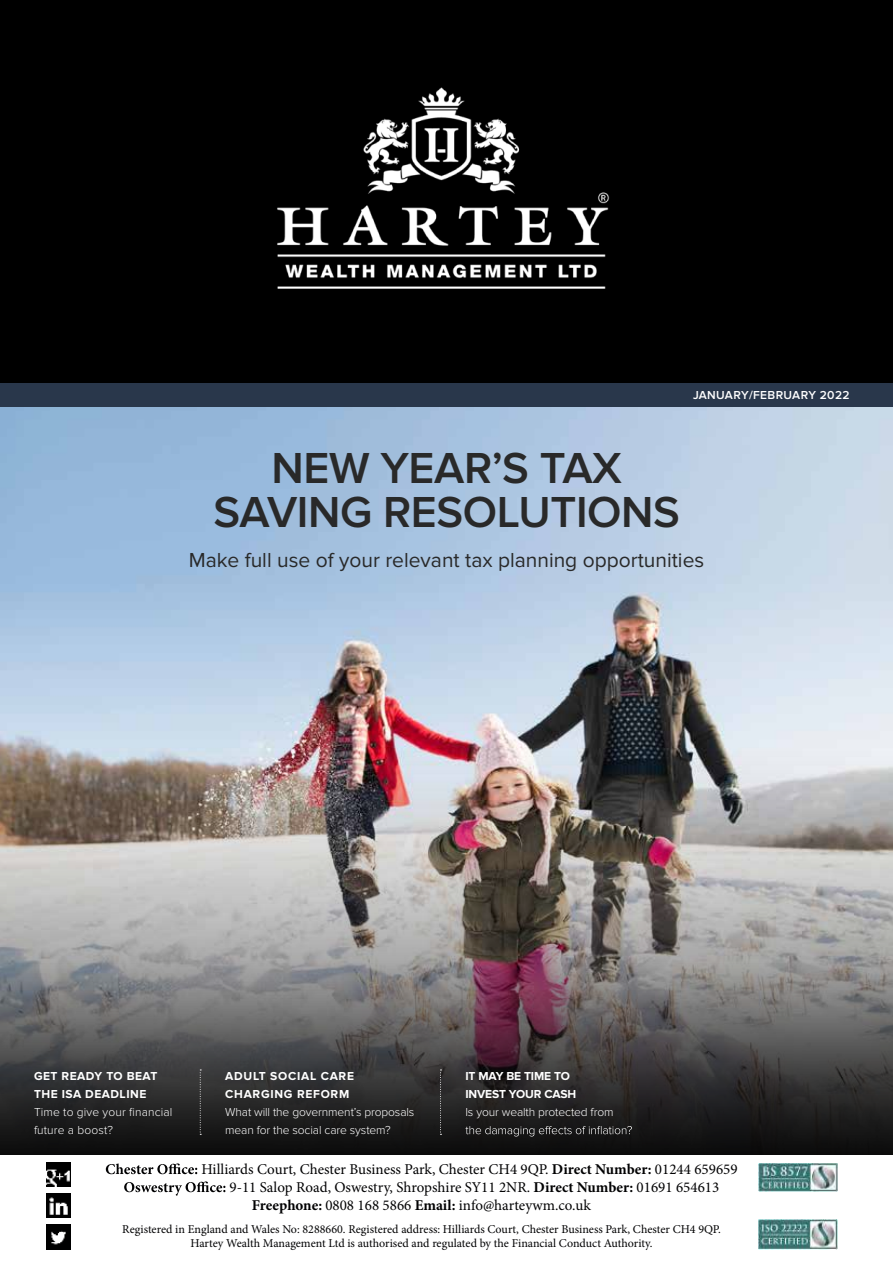
<style>
.page{position:relative;width:893px;height:1263px;background:#fff}
.page>*{position:absolute;margin:0;border:0;box-sizing:border-box;transform-origin:0 0}
.t1{font:600 45px/43.5px "Proxima Nova";letter-spacing:-.01em;color:#292929;text-align:center}
.t2{font:21px "Proxima Nova";color:#292929}
.t3{font:15px "Minion Pro";color:#020203}
.t4{font:12px/14.4px "Minion Pro";color:#020203;text-align:center}
.t5{font:300 12px/18px "Proxima Nova";letter-spacing:-.01em;color:#fff}
.t6{font:300 12px/18px "Proxima Nova";letter-spacing:.01em;color:#fff}
.t7{font:700 12px/18px "Proxima Nova";letter-spacing:.06em;color:#fff}
.t8{font:700 12px/18px "Proxima Nova";letter-spacing:.04em;color:#fff}
.t9{font:700 12px/18px "Proxima Nova";letter-spacing:-.01em;color:#fff}
.t10{font:600 12px "Proxima Nova";letter-spacing:.03em;color:#fff}
.s1{font-weight:700}
</style>
<div class="page">
<img style="left:0;top:406px;width:893px;height:340px">
<img style="left:0;top:746px;width:893px;height:408px">
<svg style="left:465px;top:1126px;width:167px;height:10px;background:#3a3a3a"></svg>
<svg style="left:200px;top:1069px;width:1px;height:66px"></svg>
<svg style="left:440px;top:1069px;width:1px;height:66px"></svg>
<div style="left:0;top:382px;width:893px;height:24px;background:#29374b"></div>
<img style="left:47px;top:1162px;width:24px;height:24px">
<img style="left:47px;top:1193px;width:24px;height:24px">
<img style="left:47px;top:1225px;width:24px;height:24px">
<svg style="left:106px;top:1163px;width:91px;height:11px"></svg>
<svg style="left:124px;top:1181px;width:101px;height:15px"></svg>
<img style="left:758px;top:1163px;width:80px;height:29px">
<img style="left:758px;top:1219px;width:80px;height:30px">
<div style="left:0;top:0;width:893px;height:383px;background:#000"></div>
<img style="left:277px;top:87px;width:333px;height:202px">
<p class="t10" style="left:693px;top:388px;width:158px">JANUARY/FEBRUARY 2022</p>
<h1 class="t1" style="left:214px;top:447px;width:468px">NEW YEAR’S TAX<br>SAVING RESOLUTIONS</h1>
<h2 class="t2" style="left:189px;top:548px;width:517px">Make full use of your relevant tax planning opportunities</h2>
<p class="t8" style="left:34px;top:1067px;width:125px">GET READY TO BEAT<br>THE ISA DEADLINE</p>
<p class="t6" style="left:34px;top:1103px;width:140px">Time to give your financial future a boost?</p>
<p class="t7" style="left:225px;top:1067px;width:130px">ADULT SOCIAL CARE<br>CHARGING REFORM</p>
<p class="t5" style="left:225px;top:1103px;width:191px">What will the government’s proposals mean for the social care system?</p>
<p class="t9" style="left:465px;top:1067px;width:112px">IT MAY BE TIME TO<br>INVEST YOUR CASH</p>
<p class="t5" style="left:465px;top:1103px;width:150px">Is your wealth protected from</p>
<p class="t3" style="left:201px;top:1159px;width:538px">Hilliards Court, Chester Business Park, Chester CH4 9QP. <span class="s1">Direct Number:</span> 01244 659659</p>
<p class="t3" style="left:230px;top:1177px;width:491px">9-11 Salop Road, Oswestry, Shropshire SY11 2NR. <span class="s1">Direct Number:</span> 01691 654613</p>
<p class="t3" style="left:252px;top:1195px;width:341px"><span class="s1">Freephone:</span> 0808 168 5866 <span class="s1">Email:</span> info@harteywm.co.uk</p>
<p class="t4" style="left:122px;top:1222px;width:600px">Registered in England and Wales No: 8288660. Registered address: Hilliards Court, Chester Business Park, Chester CH4 9QP.<br>Hartey Wealth Management Ltd is authorised and regulated by the Financial Conduct Authority.</p>
</div>
